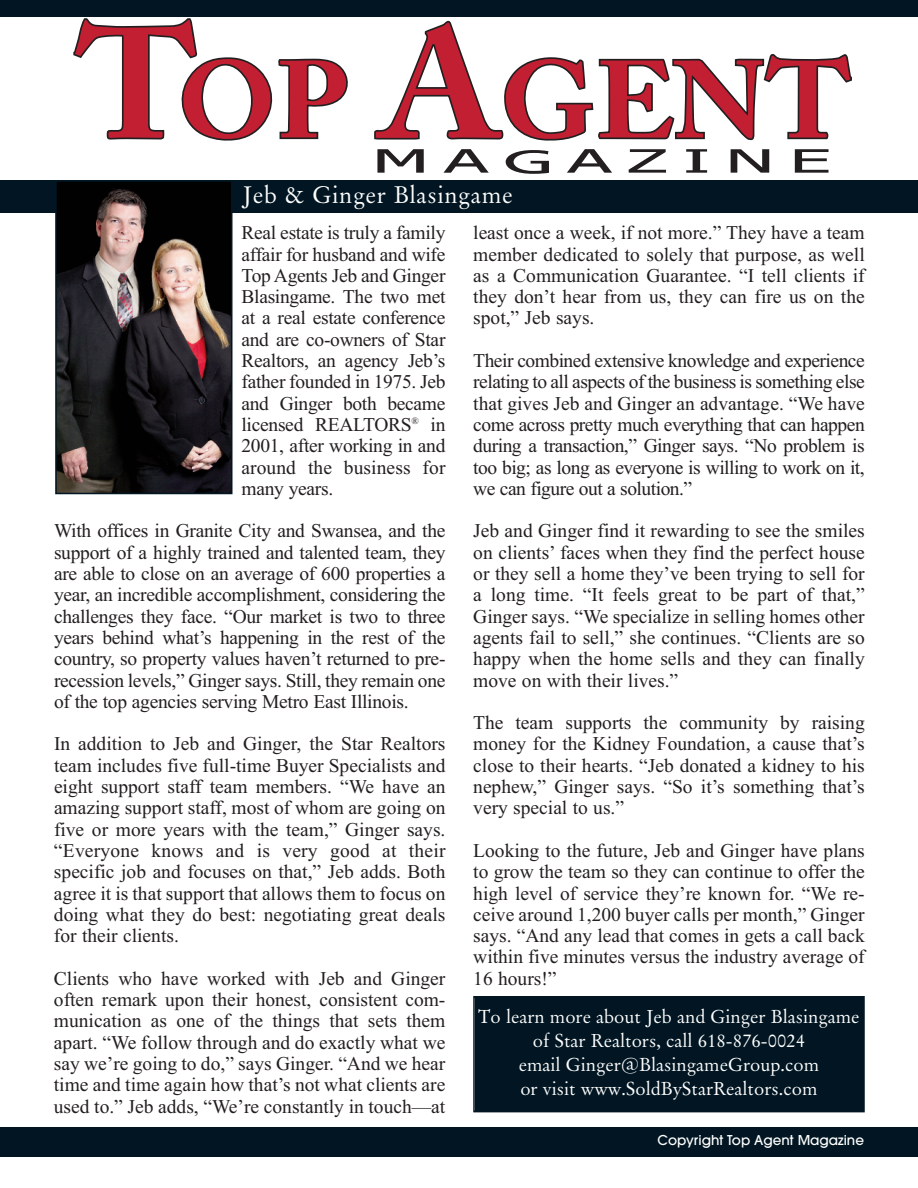
<style>
.page{position:relative;width:918px;height:1188px;background:#fff}
.page>*{position:absolute;margin:0;border:0;box-sizing:border-box;transform-origin:0 0}
.t1{font:24px "Garamand Classic";letter-spacing:.025em;color:#fff}
.t2{font:19.5px/21.3px "Times";color:#231f20;text-align:justify}
.t3{font:18.75px/24px "Garamand Classic";color:#fff;text-align:center}
.t4{font:500 13.5px "Avant Garde";color:#fff}
</style>
<div class="page">
<div style="left:0;top:1127px;width:918px;height:30px;background:#011622"></div>
<svg style="left:73px;top:18px;width:275px;height:123px"></svg>
<svg style="left:374px;top:20px;width:478px;height:154px"></svg>
<div style="left:0;top:0;width:918px;height:17px;background:#011622"></div>
<div style="left:0;top:180px;width:918px;height:33px;background:#011622"></div>
<img style="left:58px;top:183px;width:171px;height:308px">
<div style="left:55px;top:180px;width:177px;height:314px;border:2px solid #011622"></div>
<div style="left:475px;top:998px;width:388px;height:113px;background:#011622"></div>
<div style="left:473px;top:996px;width:392px;height:116px;border:2px solid #011622"></div>
<p class="t1" style="left:243px;top:181px;width:271px">Jeb &amp; Ginger Blasingame</p>
<p class="t2" style="left:241px;top:222px;width:206px">Real estate is truly a family affair for husband and wife Top Agents Jeb and Ginger Blasingame. The two met at a real estate conference and are co-owners of Star Realtors, an agency Jeb’s father founded in 1975. Jeb and Ginger both became licensed REALTORS<sup>®</sup> in 2001, after working in and around the business for many years.</p>
<p class="t2" style="left:54px;top:520px;width:393px">With offices in Granite City and Swansea, and the support of a highly trained and talented team, they are able to close on an average of 600 properties a year, an incredible accomplishment, considering the challenges they face. “Our market is two to three years behind what’s happening in the rest of the country, so property values haven’t returned to pre&shy;recession levels,” Ginger says. Still, they remain one of the top agencies serving Metro East Illinois.</p>
<p class="t2" style="left:54px;top:733px;width:393px">In addition to Jeb and Ginger, the Star Realtors team includes five full-time Buyer Specialists and eight support staff team members. “We have an amazing support staff, most of whom are going on five or more years with the team,” Ginger says. “Everyone knows and is very good at their specific job and focuses on that,” Jeb adds. Both agree it is that support that allows them to focus on doing what they do best: negotiating great deals for their clients.</p>
<p class="t2" style="left:54px;top:967px;width:393px">Clients who have worked with Jeb and Ginger often remark upon their honest, consistent com&shy;munication as one of the things that sets them apart. “We follow through and do exactly what we say we’re going to do,” says Ginger. “And we hear time and time again how that’s not what clients are used to.” Jeb adds, “We’re constantly in touch—at</p>
<p class="t2" style="left:473px;top:222px;width:393px">least once a week, if not more.” They have a team member dedicated to solely that purpose, as well as a Communication Guarantee. “I tell clients if they don’t hear from us, they can fire us on the spot,” Jeb says.</p>
<p class="t2" style="left:473px;top:350px;width:393px">Their combined extensive knowledge and experience relating to all aspects of the business is something else that gives Jeb and Ginger an advantage. “We have come across pretty much everything that can happen during a transaction,” Ginger says. “No problem is too big; as long as everyone is willing to work on it, we can figure out a solution.”</p>
<p class="t2" style="left:473px;top:520px;width:393px">Jeb and Ginger find it rewarding to see the smiles on clients’ faces when they find the perfect house or they sell a home they’ve been trying to sell for a long time. “It feels great to be part of that,” Ginger says. “We specialize in selling homes other agents fail to sell,” she continues. “Clients are so happy when the home sells and they can finally move on with their lives.”</p>
<p class="t2" style="left:473px;top:712px;width:393px">The team supports the community by raising money for the Kidney Foundation, a cause that’s close to their hearts. “Jeb donated a kidney to his nephew,” Ginger says. “So it’s something that’s very special to us.”</p>
<p class="t2" style="left:473px;top:840px;width:393px">Looking to the future, Jeb and Ginger have plans to grow the team so they can continue to offer the high level of service they’re known for. “We re&shy;ceive around 1,200 buyer calls per month,” Ginger says. “And any lead that comes in gets a call back within five minutes versus the industry average of 16 hours!”</p>
<p class="t3" style="left:478px;top:1004px;width:383px">To learn more about Jeb and Ginger Blasingame of Star Realtors, call 618-876-0024<br>email Ginger@BlasingameGroup.com<br>or visit www.SoldByStarRealtors.com</p>
<p class="t4" style="left:658px;top:1135px;width:208px">Copyright Top Agent Magazine</p>
</div>
